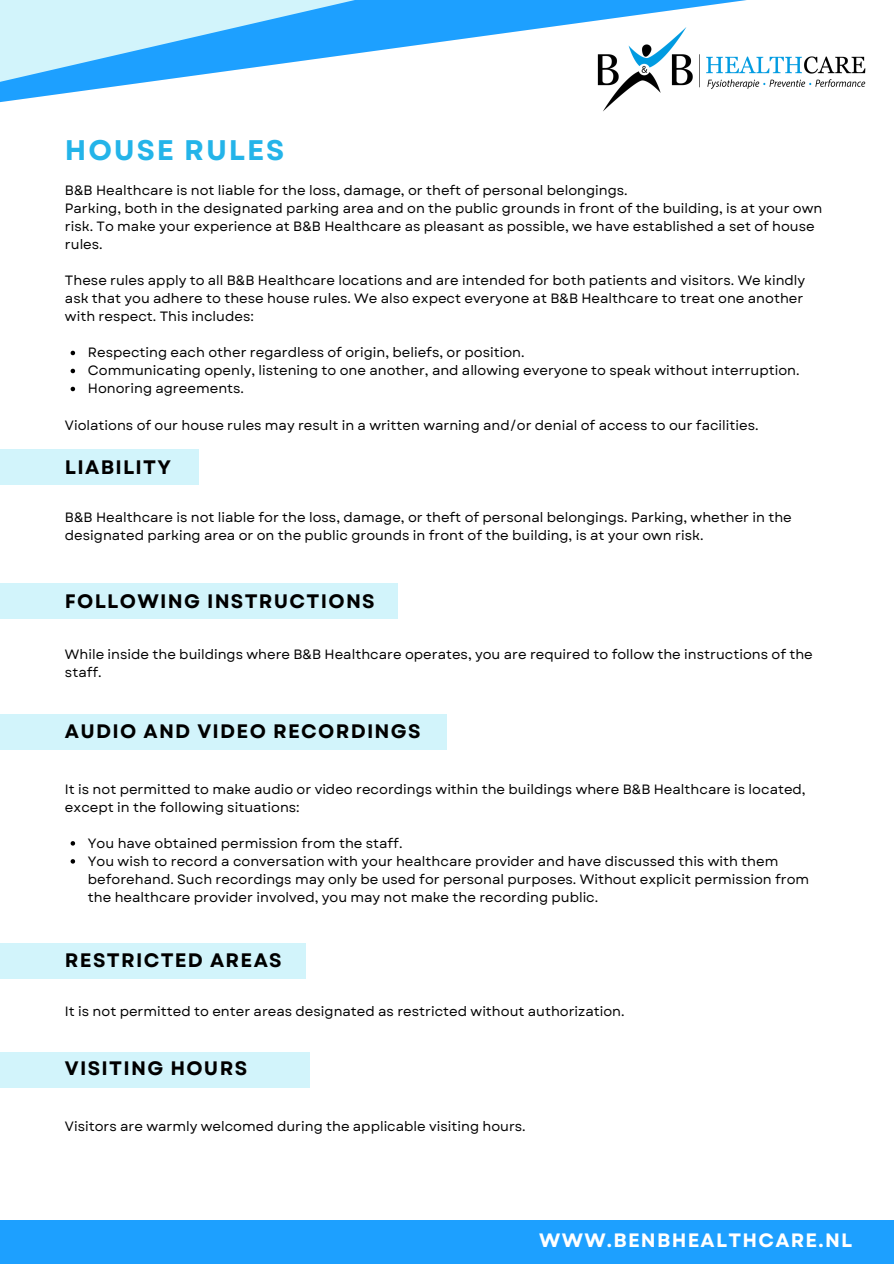
<style>
.page{position:relative;width:894px;height:1264px;background:#fff}
.page>*{position:absolute;margin:0;border:0;box-sizing:border-box;transform-origin:0 0}
.t1{font:700 28.35px "Garet";letter-spacing:.065em;color:#24b4e9}
.t2{font:700 19.5px "Garet";letter-spacing:.065em;color:#000}
.t3{font:700 19.35px "Garet";letter-spacing:.065em;color:#fff}
.t4{font:13.5px/18px "Garet";color:#000}
</style>
<div class="page">
<svg style="left:0;top:0;width:747px;height:450px"></svg>
<img style="left:585px;top:23px;width:281px;height:96px">
<div style="left:0;top:450px;width:199px;height:35px;background:#d2f4fb"></div>
<svg style="left:71px;top:351px;width:4px;height:4px"></svg>
<svg style="left:71px;top:369px;width:4px;height:4px"></svg>
<svg style="left:71px;top:387px;width:4px;height:4px"></svg>
<div style="left:0;top:583px;width:398px;height:36px;background:#d2f4fb"></div>
<div style="left:0;top:1219px;width:893px;height:44px;background:#1da0ff"></div>
<div style="left:0;top:714px;width:446px;height:36px;background:#d2f4fb"></div>
<svg style="left:71px;top:841px;width:4px;height:4px"></svg>
<svg style="left:71px;top:859px;width:4px;height:4px"></svg>
<div style="left:0;top:943px;width:305px;height:35px;background:#d2f4fb"></div>
<div style="left:0;top:1052px;width:309px;height:35px;background:#d2f4fb"></div>
<p class="t1" style="left:65px;top:130px;width:221px">HOUSE RULES</p>
<p class="t4" style="left:65px;top:182px;width:564px">B&amp;B Healthcare is not liable for the loss, damage, or theft of personal belongings.</p>
<p class="t4" style="left:65px;top:200px;width:758px">Parking, both in the designated parking area and on the public grounds in front of the building, is at your own risk. To make your experience at B&amp;B Healthcare as pleasant as possible, we have established a set of house rules.</p>
<p class="t4" style="left:65px;top:272px;width:741px">These rules apply to all B&amp;B Healthcare locations and are intended for both patients and visitors. We kindly ask that you adhere to these house rules. We also expect everyone at B&amp;B Healthcare to treat one another with respect. This includes:</p>
<p class="t4" style="left:88px;top:344px;width:438px">Respecting each other regardless of origin, beliefs, or position.</p>
<p class="t4" style="left:88px;top:362px;width:712px">Communicating openly, listening to one another, and allowing everyone to speak without interruption.</p>
<p class="t4" style="left:88px;top:380px;width:157px">Honoring agreements.</p>
<p class="t4" style="left:65px;top:416px;width:695px">Violations of our house rules may result in a written warning and/or denial of access to our facilities.</p>
<p class="t2" style="left:65px;top:453px;width:107px">LIABILITY</p>
<p class="t4" style="left:65px;top:508px;width:728px">B&amp;B Healthcare is not liable for the loss, damage, or theft of personal belongings. Parking, whether in the designated parking area or on the public grounds in front of the building, is at your own risk.</p>
<p class="t2" style="left:65px;top:587px;width:311px">FOLLOWING INSTRUCTIONS</p>
<p class="t4" style="left:65px;top:645px;width:749px">While inside the buildings where B&amp;B Healthcare operates, you are required to follow the instructions of the staff.</p>
<p class="t2" style="left:65px;top:717px;width:357px">AUDIO AND VIDEO RECORDINGS</p>
<p class="t4" style="left:65px;top:780px;width:742px">It is not permitted to make audio or video recordings within the buildings where B&amp;B Healthcare is located, except in the following situations:</p>
<p class="t4" style="left:88px;top:834px;width:316px">You have obtained permission from the staff.</p>
<p class="t4" style="left:88px;top:852px;width:722px">You wish to record a conversation with your healthcare provider and have discussed this with them beforehand. Such recordings may only be used for personal purposes. Without explicit permission from the healthcare provider involved, you may not make the recording public.</p>
<p class="t2" style="left:65px;top:945px;width:218px">RESTRICTED AREAS</p>
<p class="t4" style="left:65px;top:1002px;width:561px">It is not permitted to enter areas designated as restricted without authorization.</p>
<p class="t2" style="left:65px;top:1054px;width:184px">VISITING HOURS</p>
<p class="t4" style="left:65px;top:1117px;width:462px">Visitors are warmly welcomed during the applicable visiting hours.</p>
<p class="t3" style="left:539px;top:1225px;width:314px">WWW.BENBHEALTHCARE.NL</p>
</div>
